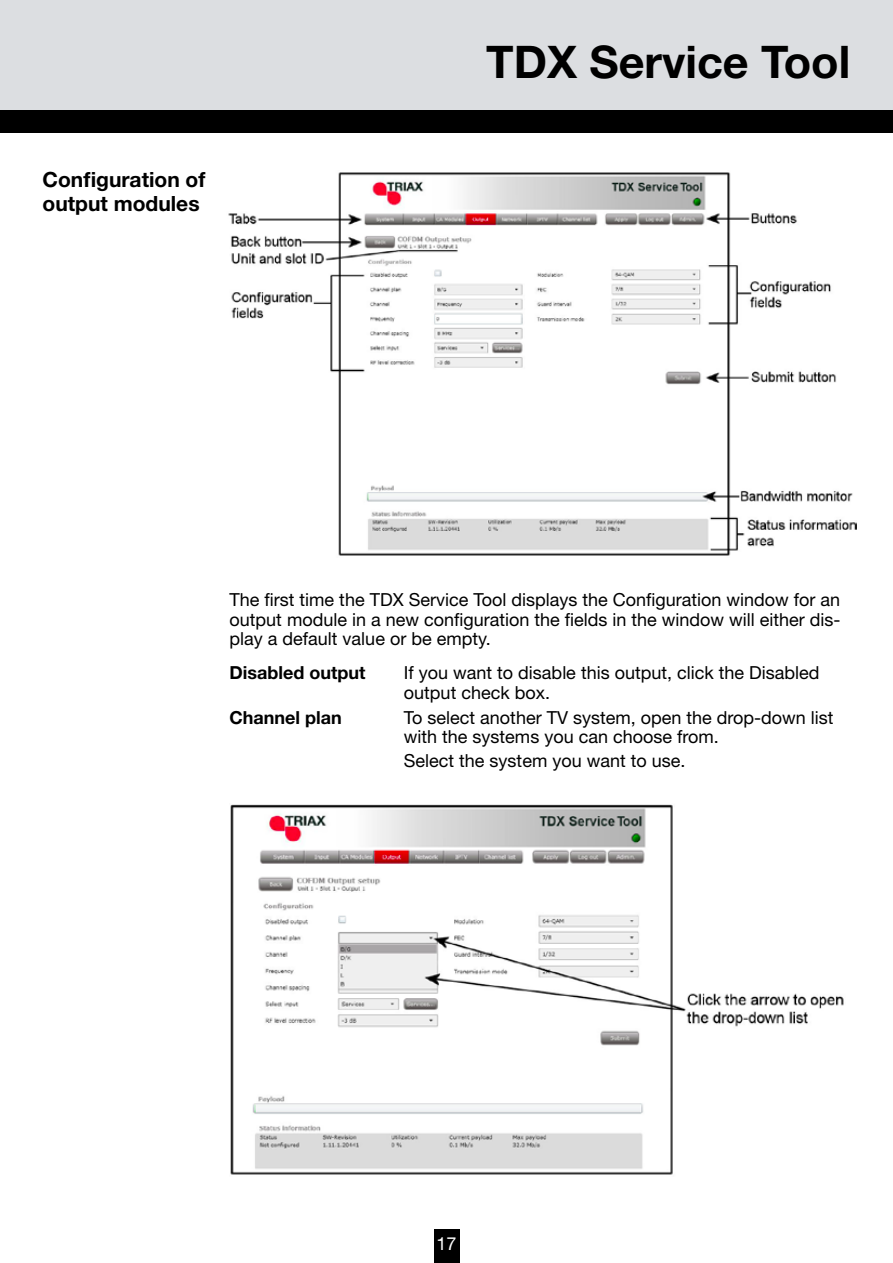
<style>
.page{position:relative;width:893px;height:1263px;background:#fff}
.page>*{position:absolute;margin:0;border:0;box-sizing:border-box;transform-origin:0 0}
.t1{font:700 45px "Helvetica Neue";color:#000}
.t2{font:700 21px/24px "Helvetica Neue";color:#000}
.t3{font:18px/19.5px "Helvetica Neue";color:#000}
.t4{font:700 18px "Helvetica Neue";color:#000}
.t5{font:18px "Helvetica Neue";color:#fff}
</style>
<div class="page">
<div style="left:0;top:0;width:893px;height:120px;background:#dcdee1"></div>
<div style="left:0;top:111px;width:893px;height:22px;background:#000"></div>
<div style="left:434px;top:1229px;width:25px;height:34px;background:#000"></div>
<img style="left:228px;top:172px;width:628px;height:384px">
<img style="left:230px;top:804px;width:614px;height:371px">
<p class="t2" style="left:43px;top:167px;width:164px">Configuration of output modules</p>
<h1 class="t1" style="left:486px;top:34px;width:366px">TDX Service Tool</h1>
<p class="t3" style="left:230px;top:590px;width:612px;text-align:justify">The first time the TDX Service Tool displays the Configuration window for an output module in a new configuration the fields in the window will either dis&shy;play a default value or be empty.</p>
<p class="t3" style="left:404px;top:663px;width:417px">If you want to disable this output, click the Disabled output check box.</p>
<p class="t4" style="left:230px;top:661px;width:137px">Disabled output</p>
<p class="t4" style="left:230px;top:706px;width:114px">Channel plan</p>
<p class="t3" style="left:404px;top:707px;width:431px">To select another TV system, open the drop-down list with the systems you can choose from.</p>
<p class="t3" style="left:404px;top:751px;width:283px">Select the system you want to use.</p>
<p class="t5" style="left:436px;top:1233px;width:22px">17</p>
</div>
